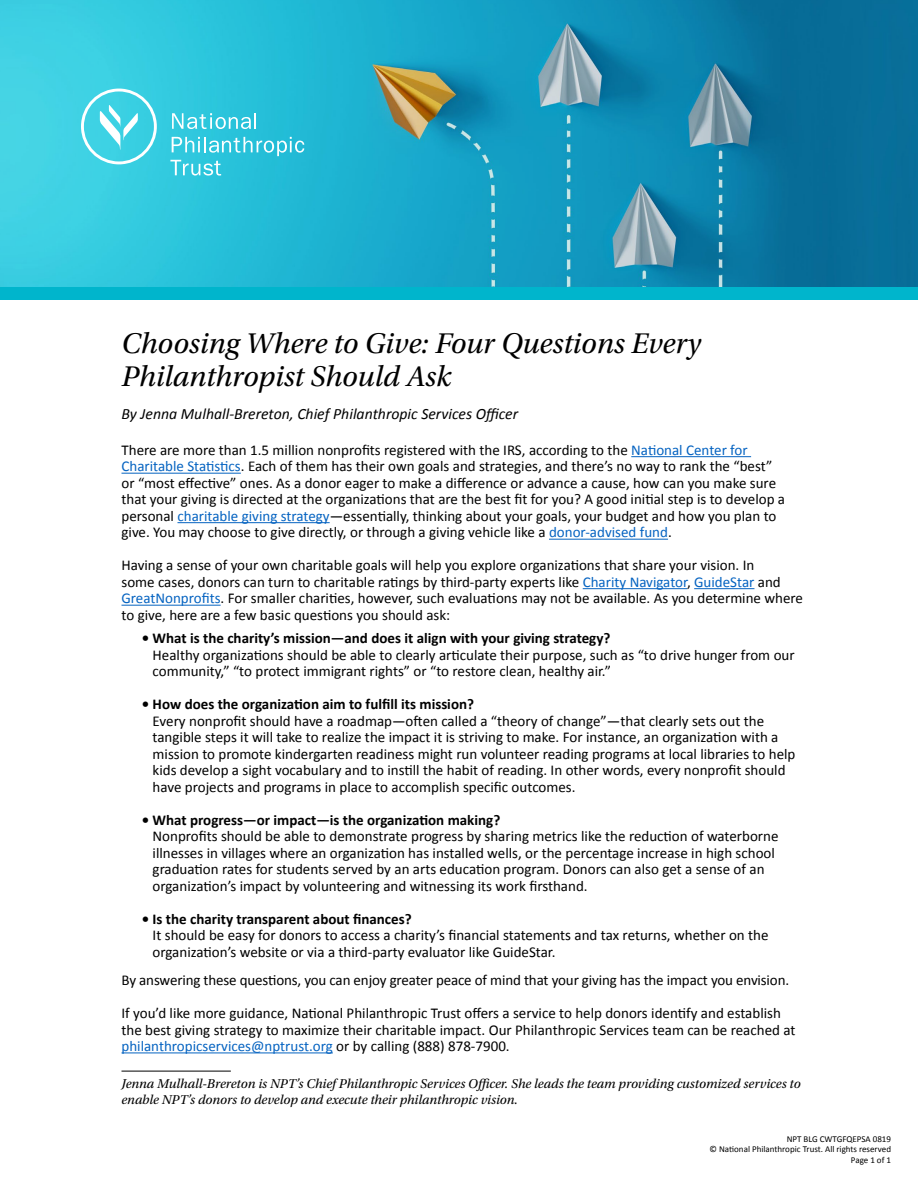
<style>
.page{position:relative;width:918px;height:1188px;background:#fff}
.page>*{position:absolute;margin:0;border:0;box-sizing:border-box;transform-origin:0 0}
.t1{font:italic 30px/33px "Utopia Std";color:#000}
.t2{font:italic 15.75px "Calibri";color:#000}
.t3{font:15px/16.5px "Calibri";color:#000}
.t4{font:700 15px "Calibri";color:#000}
.t5{font:italic 13.5px/16.5px "Utopia Std";color:#000}
.t6{font:9px/10.5px "Calibri";color:#000;text-align:right}
.s1{color:#0563c1}
</style>
<div class="page">
<svg style="left:0;top:0;width:918px;height:287px;background:#22a0bf"></svg>
<hr style="left:631px;top:456px;width:120px;height:1px;background:#0563c1">
<hr style="left:122px;top:473px;width:119px;height:1px;background:#0563c1">
<hr style="left:177px;top:522px;width:153px;height:1px;background:#0563c1">
<hr style="left:549px;top:539px;width:119px;height:1px;background:#0563c1">
<hr style="left:583px;top:588px;width:104px;height:1px;background:#0563c1">
<hr style="left:694px;top:588px;width:60px;height:1px;background:#0563c1">
<hr style="left:122px;top:605px;width:99px;height:1px;background:#0563c1">
<hr style="left:122px;top:1052px;width:211px;height:1px;background:#0563c1">
<hr style="left:122px;top:1071px;width:109px;height:1px;background:#000">
<svg style="left:172px;top:113px;width:84px;height:16px"></svg>
<svg style="left:170px;top:137px;width:134px;height:39px;background:#48cadf"></svg>
<svg style="left:81px;top:89px;width:76px;height:75px"></svg>
<div style="left:0;top:287px;width:918px;height:13px;background:#00b5cc"></div>
<h1 class="t1" style="left:122px;top:327px;width:581px">Choosing Where to Give: Four Questions Every<br>Philanthropist Should Ask</h1>
<p class="t2" style="left:122px;top:403px;width:398px">By Jenna Mulhall-Brereton, Chief Philanthropic Services Officer</p>
<p class="t3" style="left:122px;top:442px;width:665px">There are more than 1.5 million nonprofits registered with the IRS, according to the <span class="s1">National Center for Charitable Statistics</span>. Each of them has their own goals and strategies, and there’s no way to rank the “best” or “most effective” ones. As a donor eager to make a difference or advance a cause, how can you make sure that your giving is directed at the organizations that are the best fit for you? A good initial step is to develop a personal <span class="s1">charitable giving strategy</span>—essentially, thinking about your goals, your budget and how you plan to give. You may choose to give directly, or through a giving vehicle like a <span class="s1">donor-advised fund</span>.</p>
<p class="t3" style="left:122px;top:557px;width:683px">Having a sense of your own charitable goals will help you explore organizations that share your vision. In<br>some cases, donors can turn to charitable ratings by third-party experts like <span class="s1">Charity Navigator</span>, <span class="s1">GuideStar</span> and <span class="s1">GreatNonprofits</span>. For smaller charities, however, such evaluations may not be available. As you determine where to give, here are a few basic questions you should ask:</p>
<p class="t4" style="left:142px;top:629px;width:470px">• What is the charity’s mission—and does it align with your giving strategy?</p>
<p class="t3" style="left:153px;top:647px;width:644px">Healthy organizations should be able to clearly articulate their purpose, such as “to drive hunger from our community,” “to protect immigrant rights” or “to restore clean, healthy air.”</p>
<p class="t4" style="left:142px;top:695px;width:334px">• How does the organization aim to fulfill its mission?</p>
<p class="t3" style="left:153px;top:713px;width:644px">Every nonprofit should have a roadmap—often called a “theory of change”—that clearly sets out the tangible steps it will take to realize the impact it is striving to make. For instance, an organization with a mission to promote kindergarten readiness might run volunteer reading programs at local libraries to help kids develop a sight vocabulary and to instill the habit of reading. In other words, every nonprofit should have projects and programs in place to accomplish specific outcomes.</p>
<p class="t4" style="left:142px;top:810px;width:360px">• What progress—or impact—is the organization making?</p>
<p class="t3" style="left:153px;top:828px;width:627px">Nonprofits should be able to demonstrate progress by sharing metrics like the reduction of waterborne illnesses in villages where an organization has installed wells, or the percentage increase in high school graduation rates for students served by an arts education program. Donors can also get a sense of an organization’s impact by volunteering and witnessing its work firsthand.</p>
<p class="t4" style="left:142px;top:909px;width:271px">• Is the charity transparent about finances?</p>
<p class="t3" style="left:153px;top:927px;width:617px">It should be easy for donors to access a charity’s financial statements and tax returns, whether on the organization’s website or via a third-party evaluator like GuideStar.</p>
<p class="t3" style="left:121px;top:964px;width:669px;line-height:33px">By answering these questions, you can enjoy greater peace of mind that your giving has the impact you envision.<br>If you’d like more guidance, National Philanthropic Trust offers a service to help donors identify and establish</p>
<p class="t3" style="left:122px;top:1022px;width:676px">the best giving strategy to maximize their charitable impact. Our Philanthropic Services team can be reached at <span class="s1">philanthropicservices@nptrust.org</span> or by calling (888) 878-7900.</p>
<p class="t5" style="left:122px;top:1076px;width:681px">Jenna Mulhall-Brereton is NPT’s Chief Philanthropic Services Officer. She leads the team providing customized services to enable NPT’s donors to develop and execute their philanthropic vision.</p>
<p class="t6" style="left:710px;top:1134px;width:183px">NPT BLG CWTGFQEPSA 0819<br>© National Philanthropic Trust. All rights reserved<br>Page 1 of 1</p>
</div>
